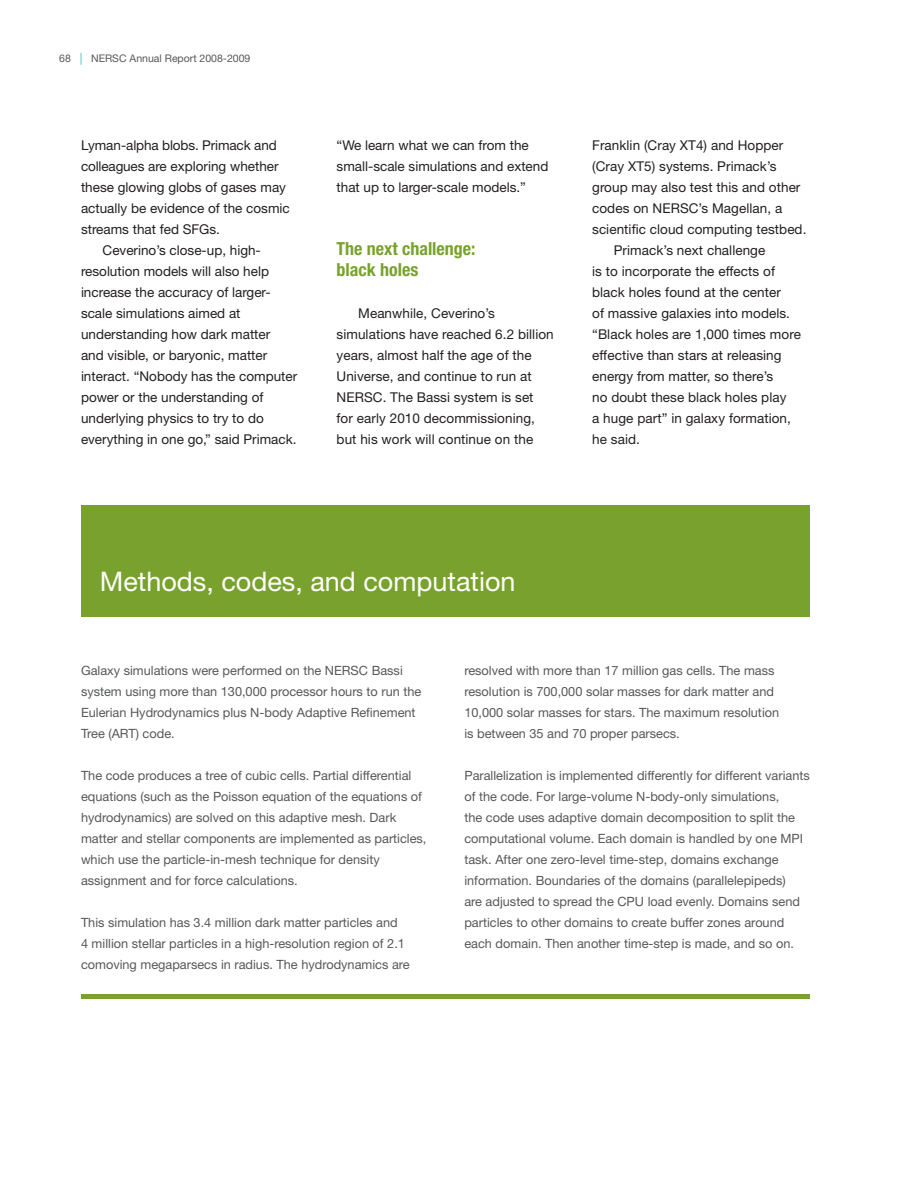
<style>
.page{position:relative;width:918px;height:1188px;background:#fff}
.page>*{position:absolute;margin:0;border:0;box-sizing:border-box;transform-origin:0 0}
.t1{font:27px "Helvetica Neue";color:#fff}
.t2{font:700 condensed 18px/21px "Helvetica Neue";color:#78a22d}
.Body{font:13.5px/21px "Helvetica Neue";letter-spacing:.005em;color:#231f20}
.Body___Sidebar{font:12.75px/21px "Helvetica Neue";color:#57585a}
.t3{font:10.5px "Helvetica Neue";color:#57585a}
</style>
<div class="page">
<svg style="left:81px;top:53px;width:1px;height:12px"></svg>
<div style="left:81px;top:506px;width:729px;height:111px;background:#78a22d"></div>
<div style="left:81px;top:994px;width:729px;height:5px;background:#78a22d"></div>
<p class="t3" style="left:59px;top:52px;width:13px">68</p>
<p class="t3" style="left:91px;top:52px;width:161px">NERSC Annual Report 2008-2009</p>
<p class="Body" style="left:81px;top:135px;width:210px">Lyman-alpha blobs. Primack and colleagues are exploring whether these glowing globs of gases may actually be evidence of the cosmic streams that fed SFGs.</p>
<p class="Body" style="left:81px;top:240px;width:218px;text-indent:22px">Ceverino’s close-up, high&shy;resolution models will also help increase the accuracy of larger&shy;scale simulations aimed at understanding how dark matter<br>and visible, or baryonic, matter interact. “Nobody has the computer power or the understanding of underlying physics to try to do everything in one go,” said Primack.</p>
<p class="Body" style="left:337px;top:135px;width:213px">“We learn what we can from the small-scale simulations and extend that up to larger-scale models.”</p>
<h3 class="t2" style="left:337px;top:238px;width:141px">The next challenge: black holes</h3>
<p class="Body" style="left:337px;top:303px;width:219px;text-indent:22px">Meanwhile, Ceverino’s simulations have reached 6.2 billion years, almost half the age of the<br>Universe, and continue to run at<br>NERSC. The Bassi system is set<br>for early 2010 decommissioning, but his work will continue on the</p>
<p class="Body" style="left:592px;top:135px;width:216px">Franklin (Cray XT4) and Hopper (Cray XT5) systems. Primack’s group may also test this and other codes on NERSC’s Magellan, a scientific cloud computing testbed.</p>
<p class="Body" style="left:592px;top:240px;width:210px;text-indent:22px">Primack’s next challenge<br>is to incorporate the effects of black holes found at the center<br>of massive galaxies into models. “Black holes are 1,000 times more effective than stars at releasing energy from matter, so there’s<br>no doubt these black holes play<br>a huge part” in galaxy formation, he said.</p>
<h2 class="t1" style="left:100px;top:565px;width:417px">Methods, codes, and computation</h2>
<p class="Body___Sidebar" style="left:81px;top:660px;width:342px">Galaxy simulations were performed on the NERSC Bassi system using more than 130,000 processor hours to run the Eulerian Hydrodynamics plus N-body Adaptive Refinement Tree (ART) code.</p>
<p class="Body___Sidebar" style="left:81px;top:765px;width:347px">The code produces a tree of cubic cells. Partial differential equations (such as the Poisson equation of the equations of hydrodynamics) are solved on this adaptive mesh. Dark matter and stellar components are implemented as particles, which use the particle-in-mesh technique for density assignment and for force calculations.</p>
<p class="Body___Sidebar" style="left:81px;top:912px;width:330px">This simulation has 3.4 million dark matter particles and<br>4 million stellar particles in a high-resolution region of 2.1 comoving megaparsecs in radius. The hydrodynamics are</p>
<p class="Body___Sidebar" style="left:464px;top:660px;width:316px">resolved with more than 17 million gas cells. The mass resolution is 700,000 solar masses for dark matter and 10,000 solar masses for stars. The maximum resolution is between 35 and 70 proper parsecs.</p>
<p class="Body___Sidebar" style="left:464px;top:765px;width:347px">Parallelization is implemented differently for different variants of the code. For large-volume N-body-only simulations,<br>the code uses adaptive domain decomposition to split the computational volume. Each domain is handled by one MPI task. After one zero-level time-step, domains exchange information. Boundaries of the domains (parallelepipeds)<br>are adjusted to spread the CPU load evenly. Domains send particles to other domains to create buffer zones around each domain. Then another time-step is made, and so on.</p>
</div>
